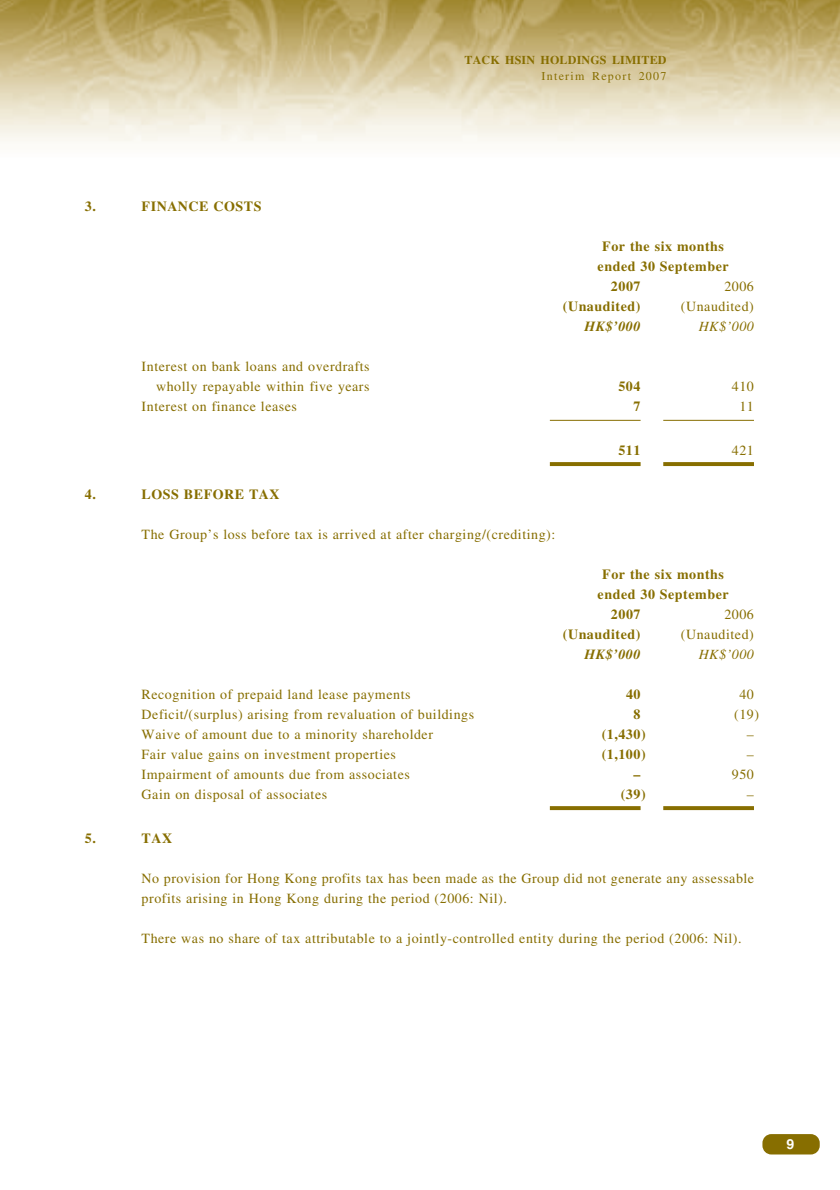
<style>
.page{position:relative;width:840px;height:1190px;background:#fff}
.page>*{position:absolute;margin:0;border:0;box-sizing:border-box;transform-origin:0 0}
.t1{font:14px/20px "Times";letter-spacing:.04em;color:#876e00;text-align:right}
.t2{font:700 14px "Times";letter-spacing:.04em;color:#876e00}
.t3{font:italic 700 14px "Times";letter-spacing:.04em;color:#876e00}
.t4{font:italic 14px "Times";letter-spacing:.04em;color:#876e00}
.t5{font:700 14px "Helvetica";color:#fff}
.t6{font:700 12px "Times";letter-spacing:.015em;color:#876e00}
.t7{font:12px "Times";letter-spacing:.105em;color:#876e00}
</style>
<div class="page">
<img style="left:0;top:0;width:840px;height:811px">
<svg style="left:762px;top:1134px;width:58px;height:21px"></svg>
<hr style="left:550px;top:420px;width:91px;height:1px;background:#876e00">
<hr style="left:663px;top:420px;width:91px;height:1px;background:#876e00">
<svg style="left:550px;top:462px;width:91px;height:4px"></svg>
<svg style="left:663px;top:462px;width:91px;height:4px"></svg>
<svg style="left:550px;top:806px;width:91px;height:4px"></svg>
<svg style="left:663px;top:806px;width:91px;height:4px"></svg>
<p class="t2" style="left:85px;top:200px;width:13px">3.</p>
<p class="t2" style="left:142px;top:200px;width:121px">FINANCE COSTS</p>
<p class="t1" style="left:142px;top:358px;width:230px">Interest on bank loans and overdrafts wholly repayable within five years</p>
<p class="t6" style="left:465px;top:55px;width:203px">TACK HSIN HOLDINGS LIMITED</p>
<p class="t7" style="left:542px;top:72px;width:126px">Interim Report 2007</p>
<p class="t2" style="left:602px;top:240px;width:123px">For the six months</p>
<p class="t2" style="left:598px;top:260px;width:133px">ended 30 September</p>
<p class="t2" style="left:611px;top:280px;width:31px">2007</p>
<p class="t1" style="left:724px;top:278px;width:31px">2006</p>
<p class="t2" style="left:563px;top:300px;width:79px">(Unaudited)</p>
<p class="t1" style="left:681px;top:298px;width:75px">(Unaudited)</p>
<p class="t3" style="left:584px;top:321px;width:58px">HK$’000</p>
<p class="t4" style="left:699px;top:321px;width:57px">HK$’000</p>
<p class="t2" style="left:618px;top:380px;width:24px">504</p>
<p class="t1" style="left:732px;top:378px;width:24px">410</p>
<p class="t1" style="left:142px;top:398px;width:157px">Interest on finance leases</p>
<p class="t2" style="left:634px;top:400px;width:8px">7</p>
<p class="t1" style="left:739px;top:398px;width:16px">11</p>
<p class="t2" style="left:618px;top:444px;width:24px">511</p>
<p class="t1" style="left:732px;top:442px;width:24px">421</p>
<p class="t2" style="left:85px;top:488px;width:13px">4.</p>
<p class="t2" style="left:142px;top:488px;width:140px">LOSS BEFORE TAX</p>
<p class="t1" style="left:142px;top:526px;width:415px">The Group’s loss before tax is arrived at after charging/(crediting):</p>
<p class="t2" style="left:602px;top:568px;width:123px">For the six months</p>
<p class="t2" style="left:598px;top:588px;width:133px">ended 30 September</p>
<p class="t2" style="left:611px;top:608px;width:31px">2007</p>
<p class="t1" style="left:724px;top:606px;width:31px">2006</p>
<p class="t2" style="left:563px;top:628px;width:79px">(Unaudited)</p>
<p class="t1" style="left:681px;top:626px;width:75px">(Unaudited)</p>
<p class="t3" style="left:584px;top:649px;width:58px">HK$’000</p>
<p class="t4" style="left:699px;top:650px;width:57px">HK$’000</p>
<p class="t1" style="left:142px;top:686px;width:270px">Recognition of prepaid land lease payments</p>
<p class="t2" style="left:626px;top:688px;width:16px">40</p>
<p class="t1" style="left:739px;top:686px;width:16px">40</p>
<p class="t1" style="left:142px;top:706px;width:334px">Deficit/(surplus) arising from revaluation of buildings</p>
<p class="t2" style="left:634px;top:708px;width:8px">8</p>
<p class="t1" style="left:734px;top:706px;width:26px">(19)</p>
<p class="t1" style="left:142px;top:726px;width:293px">Waive of amount due to a minority shareholder</p>
<p class="t2" style="left:602px;top:728px;width:45px">(1,430)</p>
<p class="t1" style="left:747px;top:726px;width:8px">–</p>
<p class="t1" style="left:142px;top:746px;width:256px">Fair value gains on investment properties</p>
<p class="t2" style="left:602px;top:748px;width:45px">(1,100)</p>
<p class="t1" style="left:747px;top:746px;width:8px">–</p>
<p class="t1" style="left:142px;top:766px;width:270px">Impairment of amounts due from associates</p>
<p class="t2" style="left:634px;top:768px;width:8px">–</p>
<p class="t1" style="left:732px;top:766px;width:24px">950</p>
<p class="t1" style="left:142px;top:786px;width:187px">Gain on disposal of associates</p>
<p class="t2" style="left:621px;top:788px;width:26px">(39)</p>
<p class="t1" style="left:747px;top:786px;width:8px">–</p>
<p class="t2" style="left:85px;top:832px;width:13px">5.</p>
<p class="t2" style="left:142px;top:832px;width:32px">TAX</p>
<p class="t1" style="left:142px;top:870px;width:614px;text-align:left">No provision for Hong Kong profits tax has been made as the Group did not generate any assessable profits arising in Hong Kong during the period (2006: Nil).</p>
<p class="t1" style="left:142px;top:930px;width:601px">There was no share of tax attributable to a jointly-controlled entity during the period (2006: Nil).</p>
<p class="t5" style="left:786px;top:1139px;width:9px">9</p>
</div>
